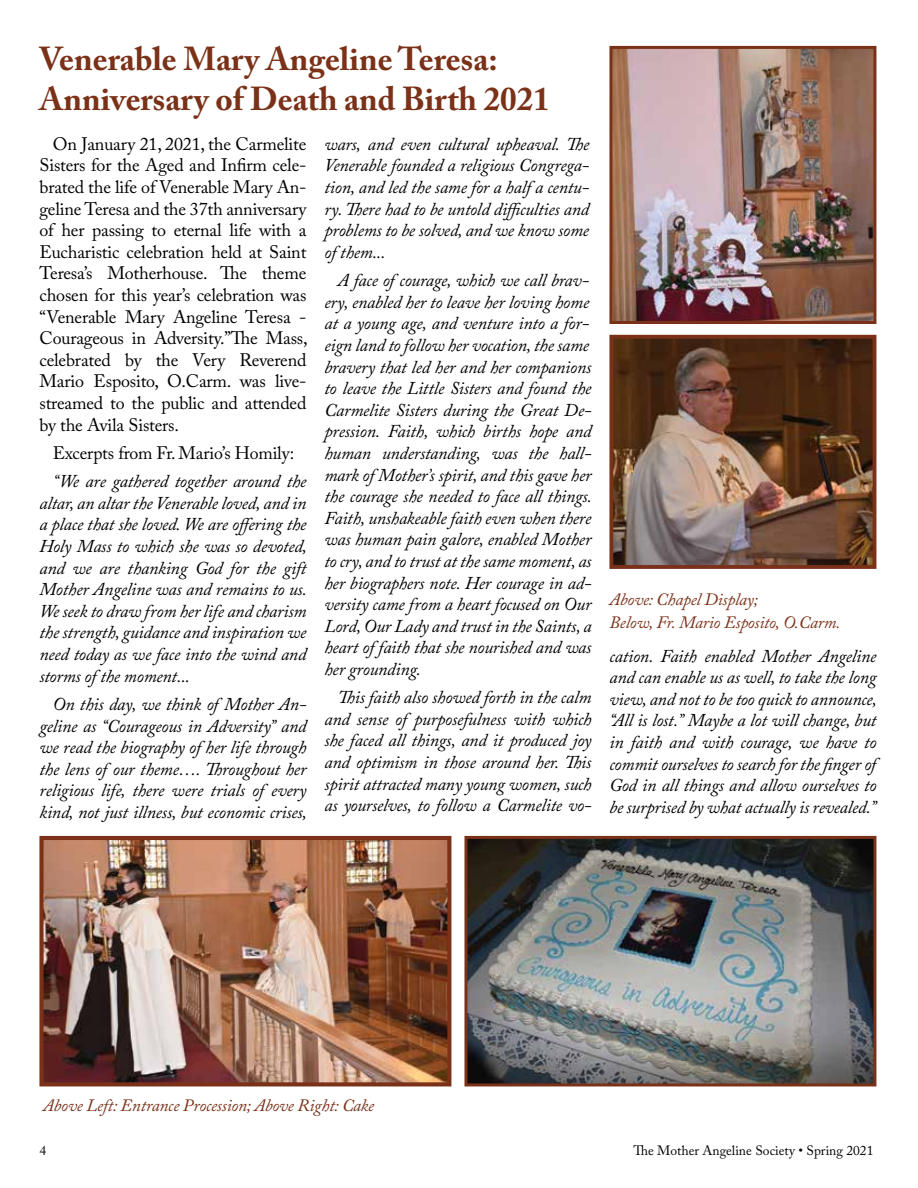
<style>
.page{position:relative;width:918px;height:1188px;background:#fff}
.page>*{position:absolute;margin:0;border:0;box-sizing:border-box;transform-origin:0 0}
.t1{font:700 33px/39.6px "Adobe Caslon Pro";color:#7a3118}
.t2{font:italic 18px/21.6px "Adobe Caslon Pro";letter-spacing:-.01em;color:#000;text-align:justify}
.t3{font:18px/21.6px "Adobe Caslon Pro";letter-spacing:-.01em;color:#000;text-align:justify}
.t4{font:italic 17.25px/22.5px "Adobe Caslon Pro";letter-spacing:-.01em;color:#7a3118}
.t5{font:13.5px "Adobe Caslon Pro";color:#000}
</style>
<div class="page">
<img style="left:613px;top:50px;width:259px;height:270px">
<div style="left:609px;top:46px;width:267px;height:278px;border:3px solid #7a3118"></div>
<img style="left:614px;top:340px;width:257px;height:224px">
<div style="left:609px;top:335px;width:267px;height:234px;border:4px solid #7a3118"></div>
<img style="left:468px;top:840px;width:404px;height:242px">
<div style="left:464px;top:836px;width:412px;height:250px;border:3px solid #7a3118"></div>
<img style="left:44px;top:841px;width:402px;height:240px">
<div style="left:39px;top:836px;width:412px;height:250px;border:4px solid #7a3118"></div>
<h1 class="t1" style="left:39px;top:39px;width:512px">Venerable Mary Angeline Teresa:<br>Anniversary of Death and Birth 2021</h1>
<p class="t3" style="left:39px;top:133px;width:270px;text-indent:14px">On January 21, 2021, the Carmelite Sisters for the Aged and Infirm cele&shy;brated the life of Venerable Mary An&shy;geline Teresa and the 37th anniversary of her passing to eternal life with a Eucharistic celebration held at Saint Teresa’s Motherhouse. The theme chosen for this year’s celebration was “Venerable Mary Angeline Teresa - Courageous in Adversity.”The Mass, celebrated by the Very Reverend Mario Esposito, O.Carm. was live&shy;streamed to the public and attended by the Avila Sisters.</p>
<p class="t3" style="left:53px;top:442px;width:243px">Excerpts from Fr. Mario’s Homily:</p>
<p class="t2" style="left:39px;top:470px;width:269px;text-indent:14px">“We are gathered together around the altar, an altar the Venerable loved, and in a place that she loved. We are offering the Holy Mass to which she was so devoted, and we are thanking God for the gift Mother Angeline was and remains to us.<br>We seek to draw from her life and charism the strength, guidance and inspiration we need today as we face into the wind and storms of the moment...</p>
<p class="t2" style="left:39px;top:693px;width:269px;text-indent:14px">On this day, we think of Mother An&shy;geline as “Courageous in Adversity” and we read the biography of her life through the lens of our theme…. Throughout her religious life, there were trials of every kind, not just illness, but economic crises,</p>
<p class="t2" style="left:324px;top:133px;width:266px">wars, and even cultural upheaval. The Venerable founded a religious Congrega&shy;tion, and led the same for a half a centu&shy;ry. There had to be untold difficulties and problems to be solved, and we know some of them...</p>
<p class="t2" style="left:324px;top:269px;width:269px;text-align:left;text-indent:14px">A face of courage, which we call brav&shy;ery, enabled her to leave her loving home at a young age, and venture into a for&shy;eign land to follow her vocation, the same bravery that led her and her companions to leave the Little Sisters and found the Carmelite Sisters during the Great De&shy;pression. Faith, which births hope and human understanding, was the hall&shy;mark of Mother’s spirit, and this gave her the courage she needed to face all things.<br>Faith, unshakeable faith even when there was human pain galore, enabled Mother to cry, and to trust at the same moment, as her biographers note. Her courage in ad&shy;versity came from a heart focused on Our Lord, Our Lady and trust in the Saints, a heart of faith that she nourished and was her grounding.</p>
<p class="t2" style="left:324px;top:686px;width:269px;text-indent:14px">This faith also showed forth in the calm and sense of purposefulness with which she faced all things, and it produced joy and optimism in those around her. This spirit attracted many young women, such as yourselves, to follow a Carmelite vo-</p>
<p class="t4" style="left:609px;top:588px;width:233px">Above: Chapel Display;<br>Below, Fr. Mario Esposito, O.Carm.</p>
<p class="t2" style="left:609px;top:645px;width:269px">cation. Faith enabled Mother Angeline and can enable us as well, to take the long view, and not to be too quick to announce, “All is lost.” Maybe a lot will change, but in faith and with courage, we have to commit ourselves to search for the finger of God in all things and allow ourselves to be surprised by what actually is revealed.”</p>
<p class="t4" style="left:43px;top:1094px;width:333px">Above Left: Entrance Procession; Above Right: Cake</p>
<p class="t5" style="left:39px;top:1143px;width:8px">4</p>
<p class="t5" style="left:633px;top:1143px;width:242px">The Mother Angeline Society • Spring 2021</p>
</div>
